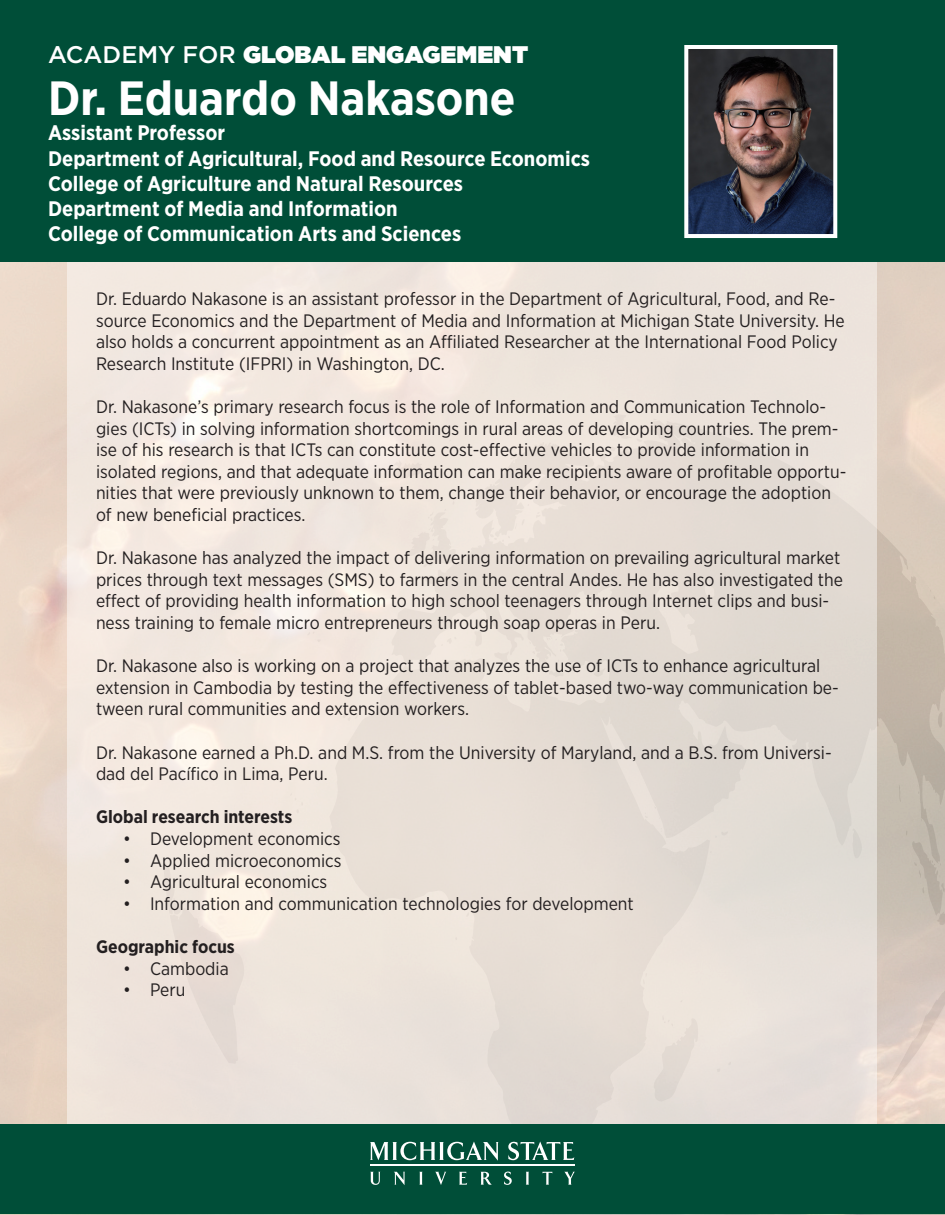
<style>
.page{position:relative;width:945px;height:1215px;background:#fff}
.page>*{position:absolute;margin:0;border:0;box-sizing:border-box;transform-origin:0 0}
.t1{font:700 48px "Gotham Narrow";color:#fff}
.FTF_Source_Text{font:900 24px "Gotham";color:#fff}
.t2{font:700 21px/25.2px "Gotham Narrow";color:#fff}
.t3{font:18px/21.6px "Gotham Narrow";color:#231f20}
.t4{font:700 18px "Gotham Narrow";color:#231f20}
.s1{font-weight:500}
</style>
<div class="page">
<img style="left:0;top:262px;width:945px;height:953px">
<div style="left:68px;top:183px;width:810px;height:950px;background:linear-gradient(to right,#f4e9e1,#e3dbd4)"></div>
<div style="left:0;top:1124px;width:945px;height:90px;background:#004e38"></div>
<svg style="left:370px;top:1172px;width:10px;height:13px"></svg>
<svg style="left:394px;top:1172px;width:11px;height:13px"></svg>
<svg style="left:419px;top:1172px;width:4px;height:13px"></svg>
<svg style="left:435px;top:1172px;width:11px;height:13px"></svg>
<svg style="left:459px;top:1172px;width:8px;height:13px"></svg>
<svg style="left:481px;top:1172px;width:11px;height:13px"></svg>
<svg style="left:504px;top:1172px;width:8px;height:13px"></svg>
<svg style="left:526px;top:1172px;width:3px;height:13px"></svg>
<svg style="left:543px;top:1172px;width:9px;height:13px"></svg>
<svg style="left:564px;top:1172px;width:11px;height:13px"></svg>
<svg style="left:370px;top:1142px;width:129px;height:19px"></svg>
<svg style="left:508px;top:1142px;width:66px;height:18px"></svg>
<hr style="left:370px;top:1165px;width:205px;height:1px;background:#fff">
<div style="left:0;top:0;width:945px;height:262px;background:#004e38"></div>
<img style="left:689px;top:50px;width:143px;height:183px">
<div style="left:684px;top:45px;width:153px;height:193px;border:4px solid #fff"></div>
<p class="FTF_Source_Text" style="left:48px;top:37px;width:482px"><span class="s1">ACADEMY FOR</span> GLOBAL ENGAGEMENT</p>
<p class="t1" style="left:48px;top:67px;width:469px">Dr. Eduardo Nakasone</p>
<p class="t2" style="left:48px;top:120px;width:179px">Assistant Professor</p>
<p class="t2" style="left:48px;top:145px;width:544px">Department of Agricultural, Food and Resource Economics</p>
<p class="t2" style="left:48px;top:171px;width:417px">College of Agriculture and Natural Resources<br>Department of Media and Information</p>
<p class="t2" style="left:48px;top:221px;width:415px">College of Communication Arts and Sciences</p>
<p class="t3" style="left:96px;top:288px;width:750px">Dr. Eduardo Nakasone is an assistant professor in the Department of Agricultural, Food, and Re&shy;source Economics and the Department of Media and Information at Michigan State University. He also holds a concurrent appointment as an Affiliated Researcher at the International Food Policy Research Institute (IFPRI) in Washington, DC.</p>
<p class="t3" style="left:96px;top:396px;width:752px">Dr. Nakasone’s primary research focus is the role of Information and Communication Technolo&shy;gies (ICTs) in solving information shortcomings in rural areas of developing countries. The prem&shy;ise of his research is that ICTs can constitute cost-effective vehicles to provide information in isolated regions, and that adequate information can make recipients aware of profitable opportu&shy;nities that were previously unknown to them, change their behavior, or encourage the adoption of new beneficial practices.</p>
<p class="t3" style="left:96px;top:547px;width:749px">Dr. Nakasone has analyzed the impact of delivering information on prevailing agricultural market prices through text messages (SMS) to farmers in the central Andes. He has also investigated the effect of providing health information to high school teenagers through Internet clips and busi&shy;ness training to female micro entrepreneurs through soap operas in Peru.</p>
<p class="t3" style="left:96px;top:655px;width:744px">Dr. Nakasone also is working on a project that analyzes the use of ICTs to enhance agricultural extension in Cambodia by testing the effectiveness of tablet-based two-way communication be&shy;tween rural communities and extension workers.</p>
<p class="t3" style="left:96px;top:741px;width:737px">Dr. Nakasone earned a Ph.D. and M.S. from the University of Maryland, and a B.S. from Universi&shy;dad del Pacífico in Lima, Peru.</p>
<p class="t4" style="left:96px;top:806px;width:198px">Global research interests</p>
<p class="t3" style="left:123px;top:828px;width:219px">• Development economics</p>
<p class="t3" style="left:123px;top:849px;width:220px">• Applied microeconomics</p>
<p class="t3" style="left:123px;top:871px;width:206px">• Agricultural economics</p>
<p class="t3" style="left:123px;top:892px;width:512px">• Information and communication technologies for development</p>
<p class="t4" style="left:96px;top:935px;width:140px">Geographic focus</p>
<p class="t3" style="left:123px;top:957px;width:107px">• Cambodia</p>
<p class="t3" style="left:123px;top:979px;width:64px">• Peru</p>
</div>
